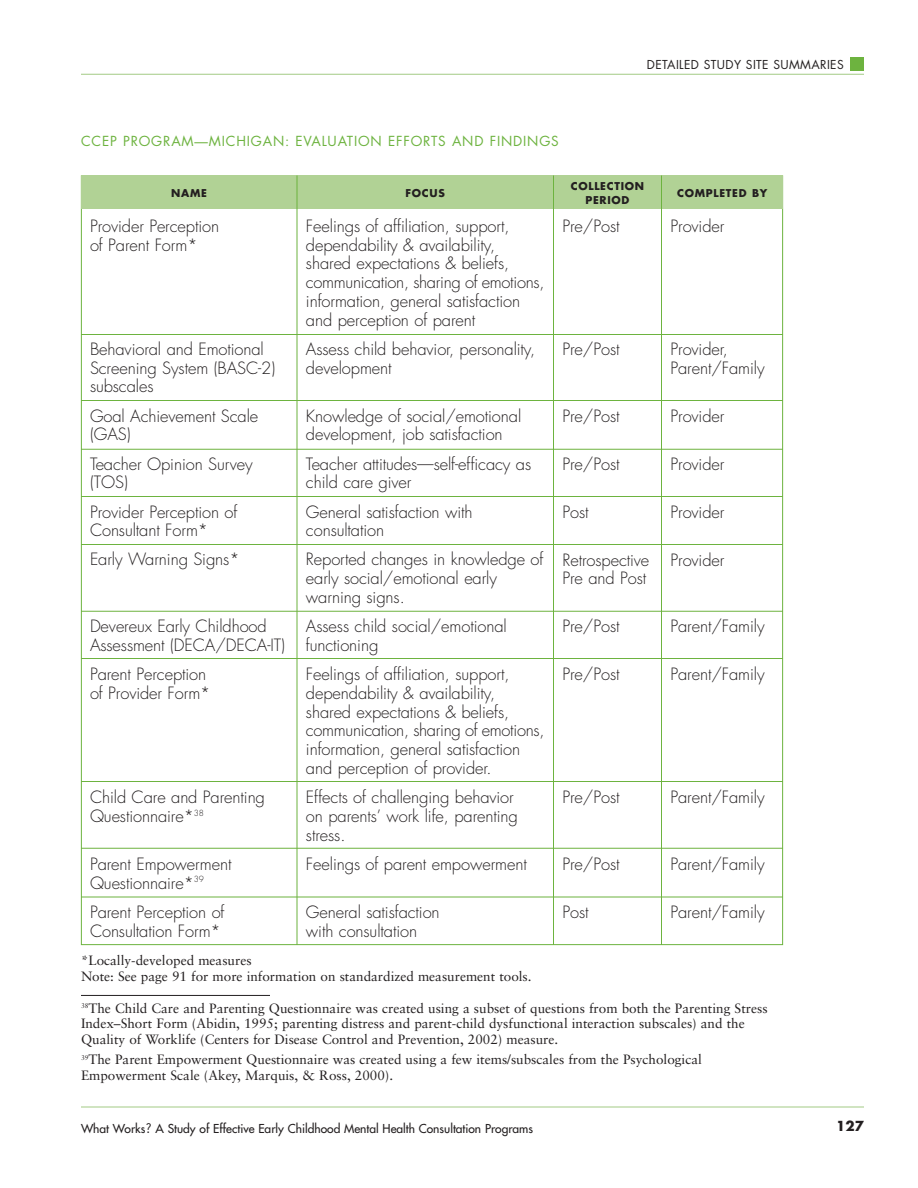
<style>
.page{position:relative;width:918px;height:1188px;background:#fff}
.page>*{position:absolute;margin:0;border:0;box-sizing:border-box;transform-origin:0 0}
.t1{font:300 16.5px/18.8px "Futura";letter-spacing:-.005em;color:#231f20}
.t2{font:13.5px/15.8px "Sabon";color:#231f20}
.t3{font:13.5px "Futura";letter-spacing:.06em;color:#6db33f}
.t4{font:700 13.5px "Futura";color:#231f20}
.t5{font:12px "Futura";color:#231f20}
.t6{font:12px "Futura";letter-spacing:.03em;color:#231f20}
.t7{font:700 10.5px/13.5px "Futura";letter-spacing:.07em;color:#231f20;text-align:center}
.s1{font-family:"Trade Gothic";font-size:13.5px}
</style>
<div class="page">
<hr style="left:81px;top:74px;width:783px;height:1px;background:#a3cb84">
<hr style="left:81px;top:1107px;width:783px;height:1px;background:#a3cb84">
<div style="left:850px;top:57px;width:14px;height:14px;background:#6db33f"></div>
<hr style="left:81px;top:334px;width:702px;height:1px;background:#6db33f">
<hr style="left:81px;top:400px;width:702px;height:1px;background:#6db33f">
<hr style="left:81px;top:449px;width:702px;height:1px;background:#6db33f">
<hr style="left:81px;top:496px;width:702px;height:1px;background:#6db33f">
<hr style="left:81px;top:544px;width:702px;height:1px;background:#6db33f">
<hr style="left:81px;top:611px;width:702px;height:1px;background:#6db33f">
<hr style="left:81px;top:658px;width:702px;height:1px;background:#6db33f">
<hr style="left:81px;top:781px;width:702px;height:1px;background:#6db33f">
<hr style="left:81px;top:848px;width:702px;height:1px;background:#6db33f">
<hr style="left:81px;top:897px;width:702px;height:1px;background:#6db33f">
<div style="left:81px;top:176px;width:702px;height:33px;background:#b1d295"></div>
<hr style="left:297px;top:176px;width:1px;height:769px;background:#6db33f">
<hr style="left:553px;top:176px;width:1px;height:769px;background:#6db33f">
<hr style="left:661px;top:176px;width:1px;height:769px;background:#6db33f">
<hr style="left:81px;top:995px;width:189px;height:1px;background:#231f20">
<p class="t3" style="left:81px;top:135px;width:479px">CCEP PROGRAM—MICHIGAN: EVALUATION EFFORTS AND FINDINGS</p>
<p class="t6" style="left:647px;top:59px;width:198px">DETAILED STUDY SITE SUMMARIES</p>
<p class="t7" style="left:171px;top:187px;width:37px">NAME</p>
<p class="t7" style="left:406px;top:187px;width:41px">FOCUS</p>
<p class="t7" style="left:571px;top:180px;width:75px">COLLECTION<br>PERIOD</p>
<p class="t7" style="left:677px;top:187px;width:92px">COMPLETED BY</p>
<p class="t1" style="left:90px;top:218px;width:131px">Provider Perception of Parent Form*</p>
<p class="t1" style="left:90px;top:341px;width:187px">Behavioral and Emotional<br>Screening System (BASC-2) subscales</p>
<p class="t1" style="left:90px;top:408px;width:170px">Goal Achievement Scale (GAS)</p>
<p class="t1" style="left:90px;top:456px;width:164px">Teacher Opinion Survey (TOS)</p>
<p class="t1" style="left:90px;top:504px;width:149px">Provider Perception of<br>Consultant Form*</p>
<p class="t1" style="left:90px;top:552px;width:151px">Early Warning Signs*</p>
<p class="t1" style="left:90px;top:618px;width:197px">Devereux Early Childhood<br>Assessment (DECA/DECA-IT)</p>
<p class="t1" style="left:90px;top:666px;width:122px">Parent Perception of Provider Form*</p>
<p class="t1" style="left:90px;top:789px;width:177px">Child Care and Parenting<br>Questionnaire*<sup>38</sup></p>
<p class="t1" style="left:90px;top:856px;width:143px">Parent Empowerment<br>Questionnaire*<sup>39</sup></p>
<p class="t1" style="left:90px;top:904px;width:136px">Parent Perception of<br>Consultation Form*</p>
<p class="t1" style="left:306px;top:218px;width:240px">Feelings of affiliation, support, dependability &amp; availability, shared expectations &amp; beliefs, communication, sharing of emotions, information, general satisfaction and perception of parent</p>
<p class="t1" style="left:306px;top:341px;width:231px">Assess child behavior, personality, development</p>
<p class="t1" style="left:306px;top:408px;width:217px">Knowledge of social/emotional development, job satisfaction</p>
<p class="t1" style="left:306px;top:456px;width:227px">Teacher attitudes—self-efficacy as child care giver</p>
<p class="t1" style="left:306px;top:504px;width:168px">General satisfaction with consultation</p>
<p class="t1" style="left:306px;top:552px;width:239px">Reported changes in knowledge of early social/emotional early warning signs.</p>
<p class="t1" style="left:306px;top:618px;width:202px">Assess child social/emotional functioning</p>
<p class="t1" style="left:306px;top:666px;width:240px">Feelings of affiliation, support, dependability &amp; availability, shared expectations &amp; beliefs, communication, sharing of emotions, information, general satisfaction and perception of provider.</p>
<p class="t1" style="left:306px;top:789px;width:213px">Effects of challenging behavior on parents’ work life, parenting stress.</p>
<p class="t1" style="left:306px;top:856px;width:222px">Feelings of parent empowerment</p>
<p class="t1" style="left:306px;top:904px;width:135px">General satisfaction with consultation</p>
<p class="t1" style="left:562px;top:218px;width:59px">Pre/Post</p>
<p class="t1" style="left:562px;top:341px;width:59px">Pre/Post</p>
<p class="t1" style="left:562px;top:408px;width:59px">Pre/Post</p>
<p class="t1" style="left:562px;top:456px;width:59px">Pre/Post</p>
<p class="t1" style="left:562px;top:504px;width:28px">Post</p>
<p class="t1" style="left:562px;top:552px;width:88px">Retrospective<br>Pre and Post</p>
<p class="t1" style="left:562px;top:618px;width:59px">Pre/Post</p>
<p class="t1" style="left:562px;top:666px;width:59px">Pre/Post</p>
<p class="t1" style="left:562px;top:789px;width:59px">Pre/Post</p>
<p class="t1" style="left:562px;top:856px;width:59px">Pre/Post</p>
<p class="t1" style="left:562px;top:904px;width:28px">Post</p>
<p class="t1" style="left:670px;top:218px;width:55px">Provider</p>
<p class="t1" style="left:670px;top:341px;width:96px">Provider,<br>Parent/Family</p>
<p class="t1" style="left:670px;top:408px;width:55px">Provider</p>
<p class="t1" style="left:670px;top:456px;width:55px">Provider</p>
<p class="t1" style="left:670px;top:504px;width:55px">Provider</p>
<p class="t1" style="left:670px;top:552px;width:55px">Provider</p>
<p class="t1" style="left:670px;top:618px;width:96px">Parent/Family</p>
<p class="t1" style="left:670px;top:666px;width:96px">Parent/Family</p>
<p class="t1" style="left:670px;top:789px;width:96px">Parent/Family</p>
<p class="t1" style="left:670px;top:856px;width:96px">Parent/Family</p>
<p class="t1" style="left:670px;top:904px;width:96px">Parent/Family</p>
<p class="t2" style="left:81px;top:954px;width:452px">*Locally-developed measures<br>Note: See page 91 for more information on standardized measurement tools.</p>
<p class="t2" style="left:81px;top:1001px;width:688px"><sup>38</sup>The Child Care and Parenting Questionnaire was created using a subset of questions from both the Parenting Stress<br>Index–Short Form (Abidin, 1995; parenting distress and parent-child dysfunctional interaction subscales) and the<br>Quality of Worklife (Centers for Disease Control and Prevention, 2002) measure.</p>
<p class="t2" style="left:81px;top:1053px;width:622px"><sup>39</sup>The Parent Empowerment Questionnaire was created using a few items/subscales from the Psychological<br>Empowerment Scale (Akey, Marquis, &amp; Ross, 2000).</p>
<p class="t5" style="left:81px;top:1122px;width:454px">What Works<span class="s1">?</span> A Study of Effective Early Childhood Mental Health Consultation Programs</p>
<p class="t4" style="left:836px;top:1119px;width:29px">127</p>
</div>
